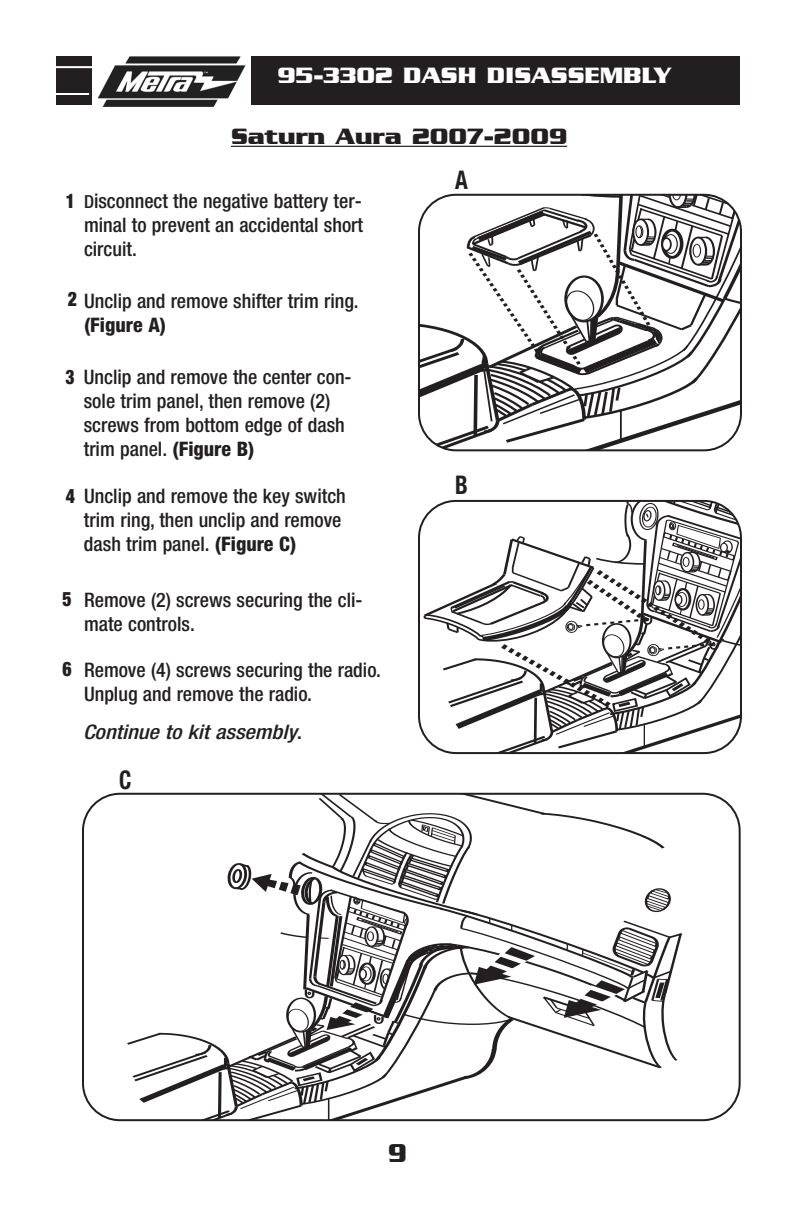
<style>
.page{position:relative;width:792px;height:1224px;background:#fff}
.page>*{position:absolute;margin:0;border:0;box-sizing:border-box;transform-origin:0 0}
.t1{font:700 28px "Serpentine";color:#231f20;scale:.87 1}
.t2{font:700 condensed 25.8px "Helvetica Neue";color:#231f20;scale:.89 1}
.t3{font:700 24px "Serpentine";color:#fff}
.t4{font:700 24px "Serpentine";color:#231f20}
.t5{font:500 condensed 20px/24px "Helvetica Neue";color:#231f20}
.t6{font:italic 500 condensed 20px "Helvetica Neue";color:#231f20;scale:1.12 1}
.t7{font:800 condensed 20px "Helvetica Neue";color:#231f20}
.t8{font:900 condensed 20px "Helvetica Neue";color:#231f20;scale:.89 1}
.s1{font-size:18px}
.s2{font-weight:800}
.s3{font-style:normal}
</style>
<div class="page">
<div style="left:56px;top:57px;width:684px;height:48px;background:#231f20"></div>
<div style="left:93px;top:34px;width:158px;height:89px;background:#fff"></div>
<img style="left:97px;top:56px;width:148px;height:51px">
<hr style="left:0;top:93px;width:89px;height:2px;background:#fff">
<hr style="left:0;top:66px;width:92px;height:2px;background:#fff">
<hr style="left:231px;top:146px;width:336px;height:1px;background:#231f20">
<svg style="left:418px;top:194px;width:324px;height:257px"></svg>
<svg style="left:418px;top:500px;width:324px;height:254px"></svg>
<svg style="left:82px;top:793px;width:659px;height:328px"></svg>
<p class="t3" style="left:277px;top:68px;width:396px">95-3302 DASH DISASSEMBLY</p>
<p class="t4" style="left:231px;top:129px;width:338px">Saturn Aura 2007-2009</p>
<p class="t8" style="left:66px;top:193px;width:12px">1</p>
<p class="t5" style="left:84px;top:190px;width:281px;text-align:justify"><span class="s1">D</span>isconnect the negative battery ter&shy;minal to prevent an accidental short circuit.</p>
<p class="t8" style="left:68px;top:291px;width:12px">2</p>
<p class="t5" style="left:84px;top:291px;width:276px">Unclip and remove shifter trim ring.</p>
<p class="t7" style="left:84px;top:318px;width:84px">(Figure A)</p>
<p class="t5" style="left:84px;top:367px;width:269px">Unclip and remove the center con&shy;sole trim panel, then remove (2) screws from bottom edge of dash trim panel. <span class="s2">(Figure B)</span></p>
<p class="t8" style="left:66px;top:370px;width:12px">3</p>
<p class="t8" style="left:66px;top:489px;width:12px">4</p>
<p class="t5" style="left:84px;top:485px;width:263px">Unclip and remove the key switch trim ring, then unclip and remove dash trim panel. <span class="s2">(Figure C)</span></p>
<p class="t8" style="left:62px;top:592px;width:12px">5</p>
<p class="t8" style="left:62px;top:662px;width:12px">6</p>
<p class="t5" style="left:84px;top:589px;width:280px">Remove (2) screws securing the cli&shy;mate controls.</p>
<p class="t5" style="left:84px;top:659px;width:299px">Remove (4) screws securing the radio.<br>Unplug and remove the radio.</p>
<p class="t6" style="left:83px;top:724px;width:197px">Continue to kit assembly<span class="s3">.</span></p>
<p class="t2" style="left:119px;top:770px;width:15px">C</p>
<p class="t2" style="left:455px;top:170px;width:16px">A</p>
<p class="t2" style="left:455px;top:476px;width:16px">B</p>
<h1 class="t1" style="left:388px;top:1144px;width:23px">9</h1>
</div>
